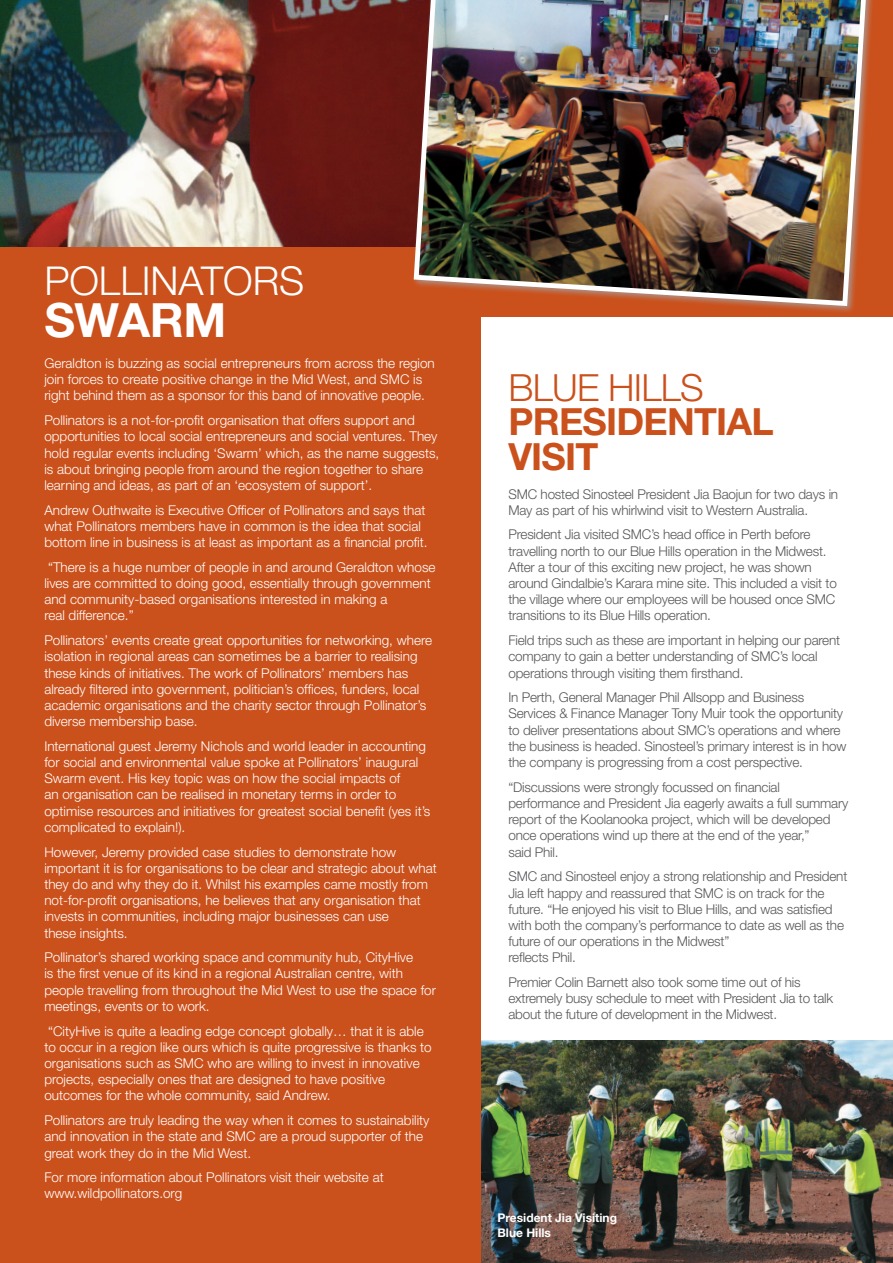
<style>
.page{position:relative;width:893px;height:1263px;background:#fff}
.page>*{position:absolute;margin:0;border:0;box-sizing:border-box;transform-origin:0 0}
.t1{font:700 47.25px "Helvetica Neue";letter-spacing:-.01em;color:#fff}
.t2{font:300 39.75px "Helvetica Neue";color:#fff}
.t3{font:700 37.5px/34.5px "Helvetica Neue";letter-spacing:-.02em;color:#cb511c}
.t4{font:300 13.5px/16.2px "Helvetica Neue";color:#fff}
.t5{font:300 13.5px/16.2px "Helvetica Neue";letter-spacing:-.015em;color:#57585a}
.t6{font:700 12px/14.4px "Helvetica Neue";color:#fff}
.s1{font-weight:300}
</style>
<div class="page">
<hr style="left:892px;top:0;width:1px;height:1263px;background:#cd151d">
<img style="left:480px;top:1041px;width:413px;height:222px">
<div style="left:0;top:0;width:480px;height:1263px;background:#cb511c"></div>
<div style="left:429px;top:0;width:464px;height:317px;background:#cb511c"></div>
<img style="left:0;top:0;width:411px;height:246px">
<img style="left:411px;top:0;width:459px;height:309px">
<p class="t2" style="left:44px;top:256px;width:261px">POLLINATORS</p>
<p class="t1" style="left:44px;top:291px;width:183px">SWARM</p>
<p class="t4" style="left:44px;top:355px;width:392px">Geraldton is buzzing as social entrepreneurs from across the region join forces to create positive change in the Mid West, and SMC is right behind them as a sponsor for this band of innovative people.</p>
<p class="t4" style="left:44px;top:412px;width:396px">Pollinators is a not-for-profit organisation that offers support and opportunities to local social entrepreneurs and social ventures. They hold regular events including ‘Swarm’ which, as the name suggests, is about bringing people from around the region together to share learning and ideas, as part of an ‘ecosystem of support’.</p>
<p class="t4" style="left:44px;top:501px;width:385px">Andrew Outhwaite is Executive Officer of Pollinators and says that what Pollinators members have in common is the idea that social bottom line in business is at least as important as a financial profit.</p>
<p class="t4" style="left:44px;top:559px;width:393px">“There is a huge number of people in and around Geraldton whose lives are committed to doing good, essentially through government and community-based organisations interested in making a<br>real difference.”</p>
<p class="t4" style="left:44px;top:632px;width:389px">Pollinators’ events create great opportunities for networking, where isolation in regional areas can sometimes be a barrier to realising these kinds of initiatives. The work of Pollinators’ members has already filtered into government, politician’s offices, funders, local academic organisations and the charity sector through Pollinator’s diverse membership base.</p>
<p class="t4" style="left:44px;top:738px;width:388px">International guest Jeremy Nichols and world leader in accounting for social and environmental value spoke at Pollinators’ inaugural Swarm event. His key topic was on how the social impacts of<br>an organisation can be realised in monetary terms in order to optimise resources and initiatives for greatest social benefit (yes it’s complicated to explain!).</p>
<p class="t4" style="left:44px;top:843px;width:394px">However, Jeremy provided case studies to demonstrate how important it is for organisations to be clear and strategic about what they do and why they do it. Whilst his examples came mostly from not-for-profit organisations, he believes that any organisation that invests in communities, including major businesses can use<br>these insights.</p>
<p class="t4" style="left:44px;top:949px;width:393px">Pollinator’s shared working space and community hub, CityHive<br>is the first venue of its kind in a regional Australian centre, with people travelling from throughout the Mid West to use the space for meetings, events or to work.</p>
<p class="t4" style="left:44px;top:1022px;width:389px">“CityHive is quite a leading edge concept globally… that it is able to occur in a region like ours which is quite progressive is thanks to organisations such as SMC who are willing to invest in innovative projects, especially ones that are designed to have positive outcomes for the whole community, said Andrew.</p>
<p class="t4" style="left:44px;top:1112px;width:387px">Pollinators are truly leading the way when it comes to sustainability and innovation in the state and SMC are a proud supporter of the great work they do in the Mid West.</p>
<p class="t4" style="left:44px;top:1169px;width:341px">For more information about Pollinators visit their website at www.wildpollinators.org</p>
<p class="t3" style="left:508px;top:369px;width:267px"><span class="s1">BLUE HILLS<br></span>PRESIDENTIAL<br>VISIT</p>
<p class="t5" style="left:508px;top:485px;width:331px">SMC hosted Sinosteel President Jia Baojun for two days in<br>May as part of his whirlwind visit to Western Australia.</p>
<p class="t5" style="left:508px;top:526px;width:330px">President Jia visited SMC’s head office in Perth before travelling north to our Blue Hills operation in the Midwest.<br>After a tour of this exciting new project, he was shown around Gindalbie’s Karara mine site. This included a visit to the village where our employees will be housed once SMC transitions to its Blue Hills operation.</p>
<p class="t5" style="left:508px;top:632px;width:333px">Field trips such as these are important in helping our parent company to gain a better understanding of SMC’s local operations through visiting them firsthand.</p>
<p class="t5" style="left:508px;top:689px;width:339px">In Perth, General Manager Phil Allsopp and Business Services &amp; Finance Manager Tony Muir took the opportunity to deliver presentations about SMC’s operations and where the business is headed. Sinosteel’s primary interest is in how the company is progressing from a cost perspective.</p>
<p class="t5" style="left:508px;top:778px;width:341px">“Discussions were strongly focussed on financial performance and President Jia eagerly awaits a full summary report of the Koolanooka project, which will be developed once operations wind up there at the end of the year,”<br>said Phil.</p>
<p class="t5" style="left:508px;top:868px;width:340px">SMC and Sinosteel enjoy a strong relationship and President Jia left happy and reassured that SMC is on track for the future. “He enjoyed his visit to Blue Hills, and was satisfied with both the company’s performance to date as well as the future of our operations in the Midwest”<br>reflects Phil.</p>
<p class="t5" style="left:508px;top:974px;width:326px">Premier Colin Barnett also took some time out of his extremely busy schedule to meet with President Jia to talk about the future of development in the Midwest.</p>
<p class="t6" style="left:497px;top:1211px;width:121px">President Jia Visiting<br>Blue Hills</p>
</div>
